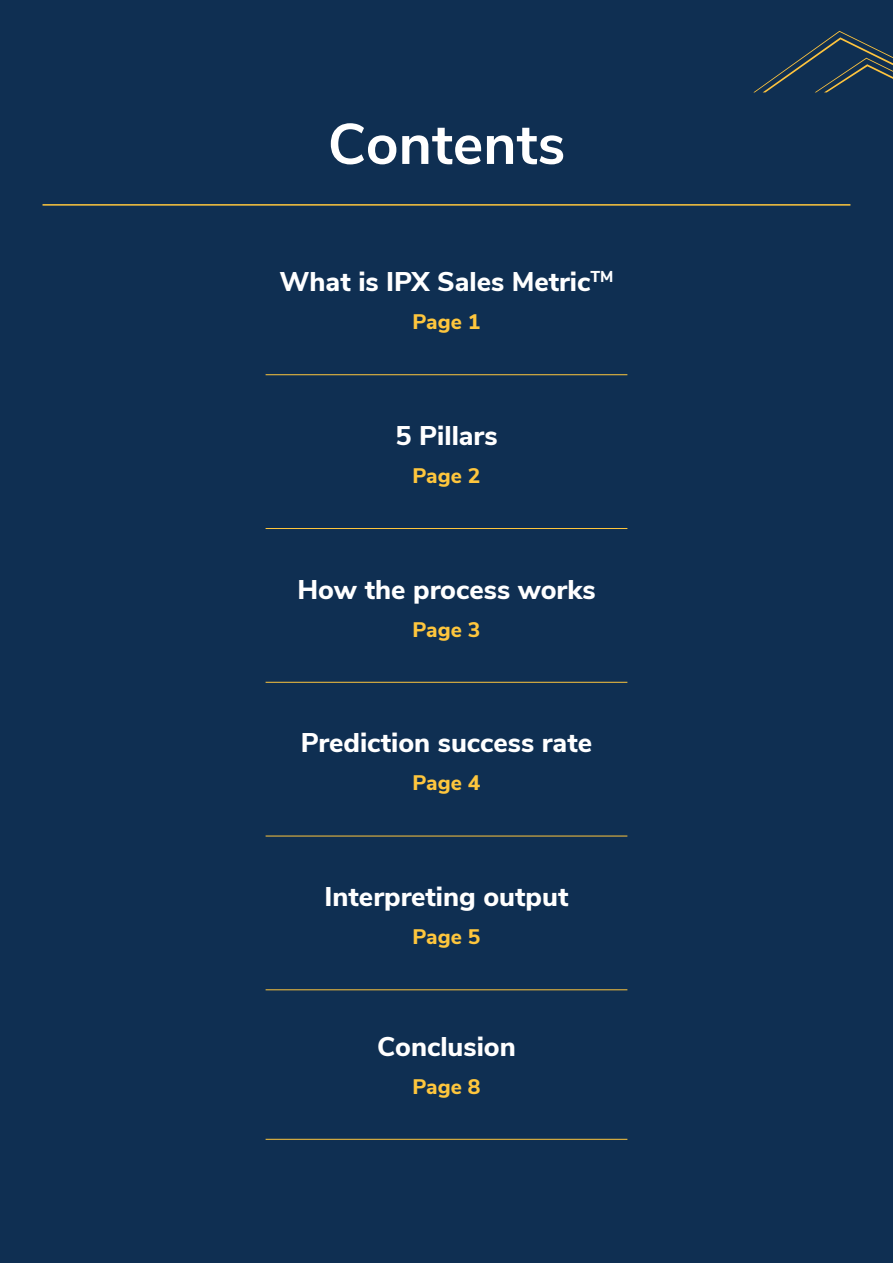
<style>
.page{position:relative;width:893px;height:1263px;background:#0f2f52}
.page>*{position:absolute;margin:0;border:0;box-sizing:border-box;transform-origin:0 0}
.t1{font:700 57px "Nunito Sans";color:#fff}
.t2{font:800 27px "Nunito Sans";color:#fff}
.t3{font:800 21px "Nunito Sans";color:#fec63d}
</style>
<div class="page">
<hr style="left:43px;top:204px;width:807px;height:2px;background:#fec63d">
<hr style="left:266px;top:374px;width:361px;height:1px;background:#fec63d">
<hr style="left:266px;top:682px;width:361px;height:1px;background:#fec63d">
<hr style="left:266px;top:836px;width:361px;height:1px;background:#fec63d">
<hr style="left:266px;top:989px;width:361px;height:1px;background:#fec63d">
<hr style="left:266px;top:1139px;width:361px;height:1px;background:#fec63d">
<hr style="left:266px;top:528px;width:361px;height:1px;background:#fec63d">
<svg style="left:754px;top:31px;width:139px;height:61px"></svg>
<h1 class="t1" style="left:328px;top:102px;width:239px">Contents</h1>
<p class="t2" style="left:279px;top:262px;width:336px">What is IPX Sales Metric<sup>TM</sup></p>
<p class="t3" style="left:413px;top:306px;width:69px">Page 1</p>
<p class="t2" style="left:395px;top:416px;width:103px">5 Pillars</p>
<p class="t3" style="left:413px;top:460px;width:69px">Page 2</p>
<p class="t2" style="left:297px;top:569px;width:300px">How the process works</p>
<p class="t3" style="left:413px;top:614px;width:69px">Page 3</p>
<p class="t2" style="left:301px;top:723px;width:293px">Prediction success rate</p>
<p class="t3" style="left:413px;top:768px;width:69px">Page 4</p>
<p class="t2" style="left:324px;top:877px;width:245px">Interpreting output</p>
<p class="t3" style="left:413px;top:921px;width:69px">Page 5</p>
<p class="t2" style="left:377px;top:1026px;width:140px">Conclusion</p>
<p class="t3" style="left:413px;top:1071px;width:69px">Page 8</p>
</div>
